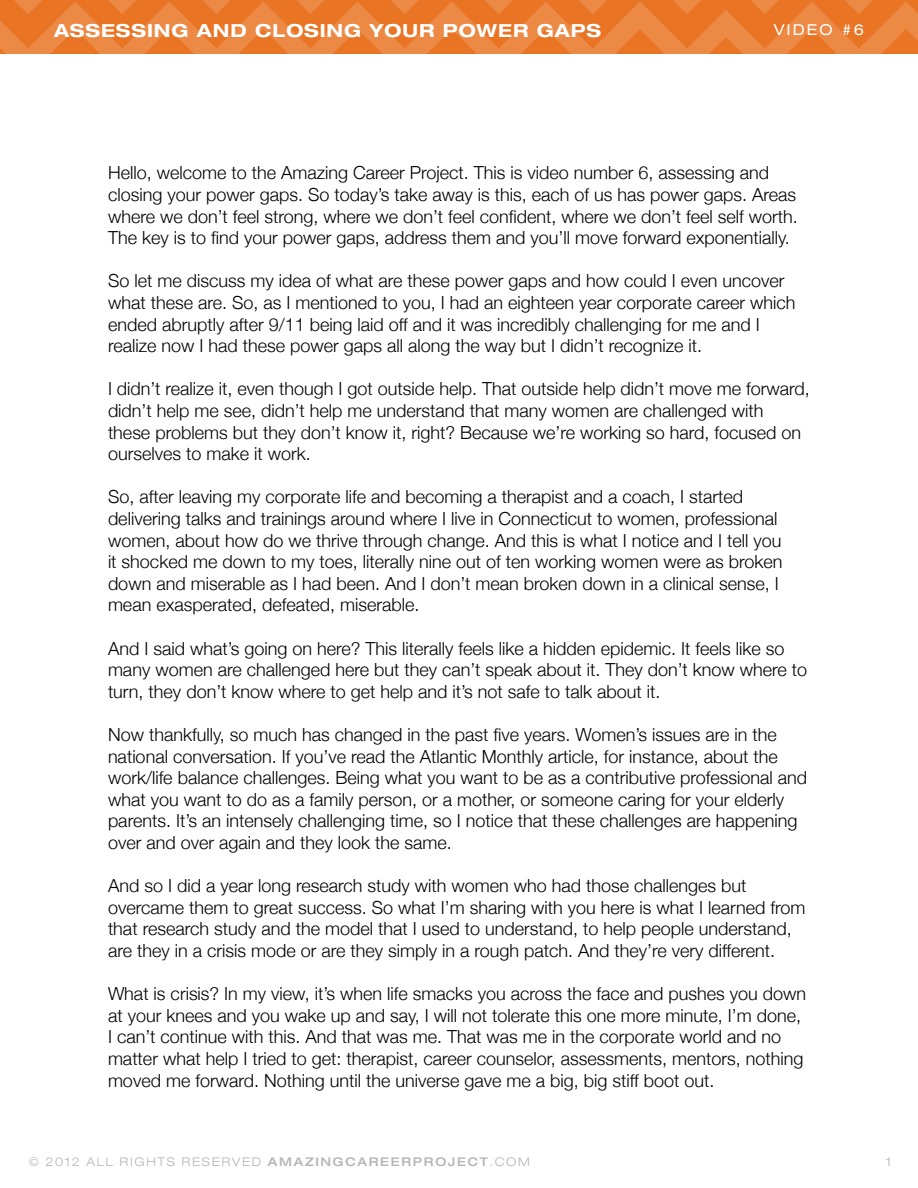
<style>
.page{position:relative;width:918px;height:1188px;background:#fff}
.page>*{position:absolute;margin:0;border:0;box-sizing:border-box;transform-origin:0 0}
.t1{font:300 18px/21.6px "Helvetica Neue";color:#000}
.t2{font:700 expanded 18px "Helvetica Neue";letter-spacing:.05em;color:#fff}
.t3{font:expanded 15px "Helvetica Neue";letter-spacing:.14em;color:#fff}
.t4{font:300 expanded 12px "Helvetica Neue";letter-spacing:.14em;color:#b5b5b5}
.s1{font-weight:500}
</style>
<div class="page">
<svg style="left:0;top:0;width:918px;height:54px;background:#e97d32"></svg>
<p class="t2" style="left:54px;top:20px;width:549px">ASSESSING AND CLOSING YOUR POWER GAPS</p>
<p class="t3" style="left:774px;top:21px;width:92px">Video #6</p>
<p class="t1" style="left:108px;top:161px;width:691px">Hello, welcome to the Amazing Career Project. This is video number 6, assessing and closing your power gaps. So today’s take away is this, each of us has power gaps. Areas where we don’t feel strong, where we don’t feel confident, where we don’t feel self worth.<br>The key is to find your power gaps, address them and you’ll move forward exponentially.</p>
<p class="t1" style="left:108px;top:269px;width:689px">So let me discuss my idea of what are these power gaps and how could I even uncover what these are. So, as I mentioned to you, I had an eighteen year corporate career which ended abruptly after 9/11 being laid off and it was incredibly challenging for me and I realize now I had these power gaps all along the way but I didn’t recognize it.</p>
<p class="t1" style="left:108px;top:377px;width:703px">I didn’t realize it, even though I got outside help. That outside help didn’t move me forward, didn’t help me see, didn’t help me understand that many women are challenged with these problems but they don’t know it, right? Because we’re working so hard, focused on ourselves to make it work.</p>
<p class="t1" style="left:108px;top:485px;width:676px">So, after leaving my corporate life and becoming a therapist and a coach, I started delivering talks and trainings around where I live in Connecticut to women, professional women, about how do we thrive through change. And this is what I notice and I tell you it shocked me down to my toes, literally nine out of ten working women were as broken down and miserable as I had been. And I don’t mean broken down in a clinical sense, I mean exasperated, defeated, miserable.</p>
<p class="t1" style="left:108px;top:636px;width:701px">And I said what’s going on here? This literally feels like a hidden epidemic. It feels like so many women are challenged here but they can’t speak about it. They don’t know where to turn, they don’t know where to get help and it’s not safe to talk about it.</p>
<p class="t1" style="left:108px;top:723px;width:701px">Now thankfully, so much has changed in the past five years. Women’s issues are in the national conversation. If you’ve read the Atlantic Monthly article, for instance, about the work/life balance challenges. Being what you want to be as a contributive professional and what you want to do as a family person, or a mother, or someone caring for your elderly parents. It’s an intensely challenging time, so I notice that these challenges are happening over and over again and they look the same.</p>
<p class="t1" style="left:108px;top:874px;width:699px">And so I did a year long research study with women who had those challenges but overcame them to great success. So what I’m sharing with you here is what I learned from that research study and the model that I used to understand, to help people understand, are they in a crisis mode or are they simply in a rough patch. And they’re very different.</p>
<p class="t1" style="left:108px;top:982px;width:700px">What is crisis? In my view, it’s when life smacks you across the face and pushes you down at your knees and you wake up and say, I will not tolerate this one more minute, I’m done, I can’t continue with this. And that was me. That was me in the corporate world and no matter what help I tried to get: therapist, career counselor, assessments, mentors, nothing moved me forward. Nothing until the universe gave me a big, big stiff boot out.</p>
<p class="t4" style="left:29px;top:1154px;width:502px">© 2012 ALL RIGHTS RESERVED <span class="s1">AMAZINGCAREERPROJECT</span>.COM</p>
<p class="t4" style="left:886px;top:1154px;width:7px">1</p>
</div>
